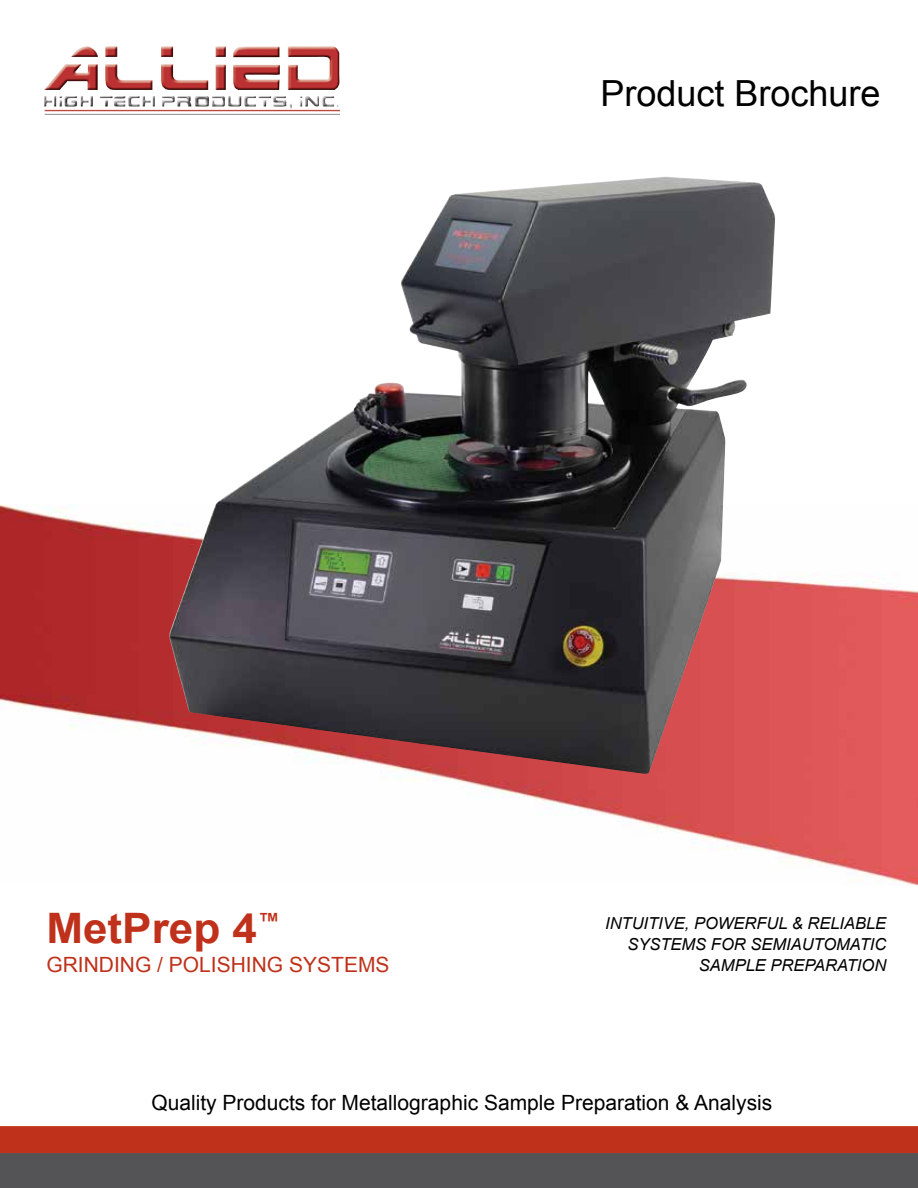
<style>
.page{position:relative;width:918px;height:1188px;background:#fff}
.page>*{position:absolute;margin:0;border:0;box-sizing:border-box;transform-origin:0 0}
.t1{font:700 42px "Arial";color:#bf311a;scale:1.05 1}
.t2{font:36px "Arial";color:#000}
.t3{font:21px "Arial";color:#000}
.t4{font:21px "Arial";color:#bf311a}
.t5{font:700 21px "Arial";color:#bf311a;scale:1.05 1}
.t6{font:italic 16.5px/21px "Arial";color:#000;text-align:right}
</style>
<div class="page">
<img style="left:0;top:504px;width:918px;height:381px">
<svg style="left:0;top:1126px;width:918px;height:62px"></svg>
<img style="left:168px;top:176px;width:607px;height:598px">
<img style="left:44px;top:46px;width:296px;height:44px">
<h2 class="t2" style="left:600px;top:70px;width:282px">Product Brochure</h2>
<p class="t5" style="left:258px;top:907px;width:22px">™</p>
<h1 class="t1" style="left:46px;top:900px;width:202px">MetPrep 4</h1>
<p class="t4" style="left:46px;top:951px;width:345px">GRINDING / POLISHING SYSTEMS</p>
<p class="t6" style="left:605px;top:913px;width:283px">INTUITIVE, POWERFUL &amp; RELIABLE<br>SYSTEMS FOR SEMIAUTOMATIC<br>SAMPLE PREPARATION</p>
<p class="t3" style="left:151px;top:1089px;width:622px">Quality Products for Metallographic Sample Preparation &amp; Analysis</p>
</div>
